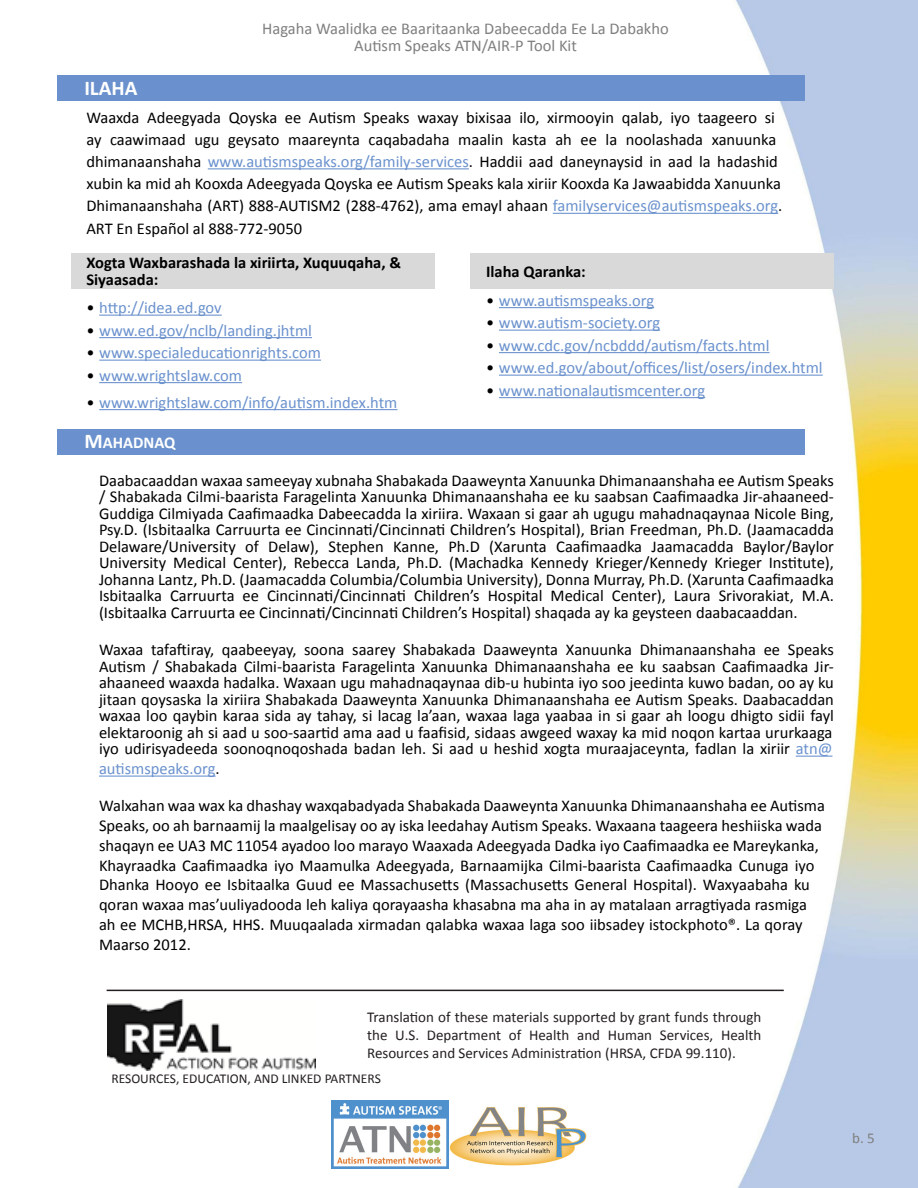
<style>
.page{position:relative;width:918px;height:1188px;background:#fff}
.page>*{position:absolute;margin:0;border:0;box-sizing:border-box;transform-origin:0 0}
.Paragraph_Style1{font:700 21px "Calibri";color:#fff}
.Paragraph_Style2{font:16.5px/20px "Calibri";color:#000}
.Paragraph_Style53{font:16.5px/16.5px "Calibri";color:#000;text-align:justify}
.Paragraph_Style11{font:16.5px/16.5px "Calibri";color:#000;text-align:justify}
.Paragraph_Style8{font:16.5px "Calibri";color:#6a91cd}
.Paragraph_Style1-2{font:16.5px/16.5px "Calibri";color:#7f7f7f;text-align:center}
.Paragraph_Style52{font:700 16.5px/16.5px "Calibri";color:#000}
.Paragraph_Style53-2{font:16.5px "Calibri";color:#6a91cd}
.Paragraph_Style2-2{font:16.5px "Calibri";color:#6a91cd}
.Paragraph_Style11-2{font:16.5px "Calibri";color:#6a91cd}
.Paragraph_Style2-3{font:700 16.5px "Calibri";color:#fff}
.t1{font:15px/18px "Calibri";color:#231f20;text-align:justify}
.Paragraph_Style2-4{font:15px "Calibri";color:#7f7f7f}
.t2{font:13.5px "Calibri";color:#231f20}
.s1{color:#6a91cd}
.s2{color:#000}
.s3{font-size:21px}
</style>
<div class="page">
<img style="left:57px;top:0;width:861px;height:1188px">
<div style="left:57px;top:75px;width:748px;height:25px;background:#6a91cd"></div>
<div style="left:71px;top:254px;width:363px;height:35px;background:#d9d9d9"></div>
<div style="left:471px;top:254px;width:363px;height:35px;background:#d9d9d9"></div>
<div style="left:57px;top:429px;width:748px;height:26px;background:#6a91cd"></div>
<img style="left:449px;top:1100px;width:139px;height:67px">
<img style="left:331px;top:1100px;width:118px;height:69px">
<img style="left:107px;top:1000px;width:209px;height:70px">
<hr style="left:107px;top:990px;width:677px;height:1px;background:#231f20">
<hr style="left:208px;top:168px;width:261px;height:1px;background:#6a91cd">
<hr style="left:553px;top:213px;width:225px;height:1px;background:#6a91cd">
<hr style="left:99px;top:315px;width:123px;height:1px;background:#6a91cd">
<hr style="left:99px;top:337px;width:213px;height:1px;background:#6a91cd">
<hr style="left:99px;top:360px;width:222px;height:1px;background:#6a91cd">
<hr style="left:99px;top:382px;width:143px;height:1px;background:#6a91cd">
<hr style="left:99px;top:409px;width:298px;height:1px;background:#6a91cd">
<hr style="left:499px;top:307px;width:155px;height:1px;background:#6a91cd">
<hr style="left:499px;top:330px;width:161px;height:1px;background:#6a91cd">
<hr style="left:499px;top:352px;width:271px;height:1px;background:#6a91cd">
<hr style="left:499px;top:375px;width:324px;height:1px;background:#6a91cd">
<hr style="left:499px;top:397px;width:206px;height:1px;background:#6a91cd">
<hr style="left:796px;top:756px;width:36px;height:1px;background:#6a91cd">
<hr style="left:99px;top:776px;width:117px;height:1px;background:#6a91cd">
<p class="Paragraph_Style1" style="left:84px;top:75px;width:55px">ILAHA</p>
<p class="Paragraph_Style1-2" style="left:262px;top:20px;width:408px">Hagaha Waalidka ee Baaritaanka Dabeecadda Ee La Dabakho<br>Autism Speaks ATN/AIR-P Tool Kit</p>
<p class="Paragraph_Style2" style="left:86px;top:106px;width:697px;line-height:22.2px">Waaxda Adeegyada Qoyska ee Autism Speaks waxay bixisaa ilo, xirmooyin qalab, iyo taageero si ay caawimaad ugu geysato maareynta caqabadaha maalin kasta ah ee la noolashada xanuunka dhimanaanshaha <span class="s1">www.autismspeaks.org/family-services</span>. Haddii aad daneynaysid in aad la hadashid xubin ka mid ah Kooxda Adeegyada Qoyska ee Autism Speaks kala xiriir Kooxda Ka Jawaabidda Xanuunka Dhimanaanshaha (ART) 888-AUTISM2 (288-4762), ama emayl ahaan <span class="s1">familyservices@autismspeaks.org</span>.<br>ART En Español al 888-772-9050</p>
<p class="Paragraph_Style52" style="left:86px;top:255px;width:316px">Xogta Waxbarashada la xiriirta, Xuquuqaha, &amp;<br>Siyaasada:</p>
<p class="Paragraph_Style8" style="left:86px;top:297px;width:137px"><span class="s2">•</span> http://idea.ed.gov</p>
<p class="Paragraph_Style8" style="left:86px;top:320px;width:227px"><span class="s2">•</span> www.ed.gov/nclb/landing.jhtml</p>
<p class="Paragraph_Style8" style="left:86px;top:342px;width:236px"><span class="s2">•</span> www.specialeducationrights.com</p>
<p class="Paragraph_Style8" style="left:86px;top:365px;width:157px"><span class="s2">•</span> www.wrightslaw.com</p>
<p class="Paragraph_Style53-2" style="left:86px;top:392px;width:313px"><span class="s2">•</span> www.wrightslaw.com/info/autism.index.htm</p>
<p class="Paragraph_Style52" style="left:486px;top:264px;width:101px">Ilaha Qaranka:</p>
<p class="Paragraph_Style8" style="left:486px;top:290px;width:170px"><span class="s2">•</span> www.autismspeaks.org</p>
<p class="Paragraph_Style8" style="left:486px;top:312px;width:175px"><span class="s2">•</span> www.autism-society.org</p>
<p class="Paragraph_Style8" style="left:486px;top:335px;width:285px"><span class="s2">•</span> www.cdc.gov/ncbddd/autism/facts.html</p>
<p class="Paragraph_Style8" style="left:486px;top:357px;width:338px"><span class="s2">•</span> www.ed.gov/about/offices/list/osers/index.html</p>
<p class="Paragraph_Style2-2" style="left:486px;top:380px;width:221px"><span class="s2">•</span> www.nationalautismcenter.org</p>
<p class="Paragraph_Style2-3" style="left:84px;top:432px;width:93px"><span class="s3">M</span>AHADNAQ</p>
<p class="Paragraph_Style53" style="left:99px;top:472px;width:737px">Daabacaaddan waxaa sameeyay xubnaha Shabakada Daaweynta Xanuunka Dhimanaanshaha ee Autism Speaks / Shabakada Cilmi-baarista Faragelinta Xanuunka Dhimanaanshaha ee ku saabsan Caafimaadka Jir-ahaaneed-Guddiga Cilmiyada Caafimaadka Dabeecadda la xiriira. Waxaan si gaar ah ugugu mahadnaqaynaa Nicole Bing, Psy.D. (Isbitaalka Carruurta ee Cincinnati/Cincinnati Children’s Hospital), Brian Freedman, Ph.D. (Jaamacadda Delaware/University of Delaw), Stephen Kanne, Ph.D (Xarunta Caafimaadka Jaamacadda Baylor/Baylor University Medical Center), Rebecca Landa, Ph.D. (Machadka Kennedy Krieger/Kennedy Krieger Institute), Johanna Lantz, Ph.D. (Jaamacadda Columbia/Columbia University), Donna Murray, Ph.D. (Xarunta Caafimaadka Isbitaalka Carruurta ee Cincinnati/Cincinnati Children’s Hospital Medical Center), Laura Srivorakiat, M.A. (Isbitaalka Carruurta ee Cincinnati/Cincinnati Children’s Hospital) shaqada ay ka geysteen daabacaaddan.</p>
<p class="Paragraph_Style11" style="left:99px;top:642px;width:736px">Waxaa tafaftiray, qaabeeyay, soona saarey Shabakada Daaweynta Xanuunka Dhimanaanshaha ee Speaks Autism / Shabakada Cilmi-baarista Faragelinta Xanuunka Dhimanaanshaha ee ku saabsan Caafimaadka Jir&shy;ahaaneed waaxda hadalka. Waxaan ugu mahadnaqaynaa dib-u hubinta iyo soo jeedinta kuwo badan, oo ay ku jitaan qoysaska la xiriira Shabakada Daaweynta Xanuunka Dhimanaanshaha ee Autism Speaks. Daabacaddan waxaa loo qaybin karaa sida ay tahay, si lacag la’aan, waxaa laga yaabaa in si gaar ah loogu dhigto sidii fayl elektaroonig ah si aad u soo-saartid ama aad u faafisid, sidaas awgeed waxay ka mid noqon kartaa ururkaaga iyo udirisyadeeda soonoqnoqoshada badan leh. Si aad u heshid xogta muraajaceynta, fadlan la xiriir <span class="s1">atn@</span></p>
<p class="Paragraph_Style11-2" style="left:99px;top:758px;width:122px">autismspeaks.org<span class="s2">.</span></p>
<p class="Paragraph_Style2" style="left:99px;top:795px;width:727px">Walxahan waa wax ka dhashay waxqabadyada Shabakada Daaweynta Xanuunka Dhimanaanshaha ee Autisma Speaks, oo ah barnaamij la maalgelisay oo ay iska leedahay Autism Speaks. Waxaana taageera heshiiska wada shaqayn ee UA3 MC 11054 ayadoo loo marayo Waaxada Adeegyada Dadka iyo Caafimaadka ee Mareykanka, Khayraadka Caafimaadka iyo Maamulka Adeegyada, Barnaamijka Cilmi-baarista Caafimaadka Cunuga iyo Dhanka Hooyo ee Isbitaalka Guud ee Massachusetts (Massachusetts General Hospital). Waxyaabaha ku qoran waxaa mas’uuliyadooda leh kaliya qorayaasha khasabna ma aha in ay matalaan arragtiyada rasmiga ah ee MCHB,HRSA, HHS. Muuqaalada xirmadan qalabka waxaa laga soo iibsadey istockphoto®. La qoray Maarso 2012.</p>
<p class="t1" style="left:367px;top:1009px;width:396px">Translation of these materials supported by grant funds through the U.S. Department of Health and Human Services, Health Resources and Services Administration (HRSA, CFDA 99.110).</p>
<p class="t2" style="left:111px;top:1070px;width:271px">RESOURCES, EDUCATION, AND LINKED PARTNERS</p>
<p class="Paragraph_Style2-4" style="left:852px;top:1129px;width:24px">b. 5</p>
</div>
